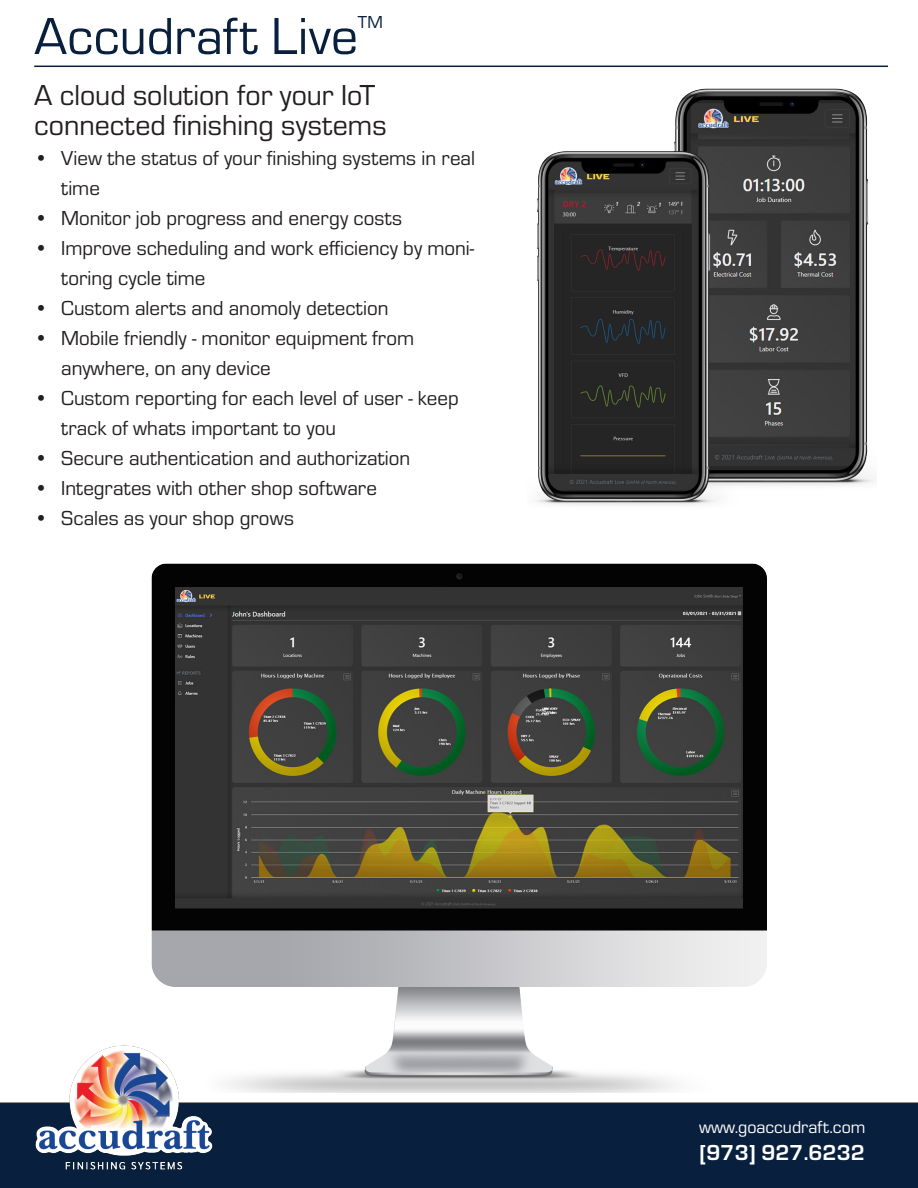
<style>
.page{position:relative;width:918px;height:1188px;background:#fff}
.page>*{position:absolute;margin:0;border:0;box-sizing:border-box;transform-origin:0 0}
.t1{font:54px "Eurostile";letter-spacing:.005em;color:#08203d}
.t2{font:30px/30px "Eurostile";color:#231f20}
.t3{font:700 22.5px "Eurostile";color:#fff}
.t4{font:21px/30px "Eurostile";color:#231f20}
.t5{font:18px "Eurostile";color:#fff}
.t6{font:18px "Eurostile";color:#09203d}
</style>
<div class="page">
<div style="left:0;top:1102px;width:918px;height:86px;background:#08203d"></div>
<img style="left:24px;top:1045px;width:199px;height:134px">
<hr style="left:34px;top:66px;width:854px;height:1px;background:#09203d">
<img style="left:535px;top:88px;width:341px;height:417px">
<img style="left:151px;top:563px;width:616px;height:530px">
<h1 class="t1" style="left:34px;top:0;width:325px">Accudraft Live</h1>
<p class="t6" style="left:358px;top:10px;width:26px">TM</p>
<p class="t2" style="left:34px;top:79px;width:354px">A cloud solution for your IoT connected finishing systems</p>
<p class="t4" style="left:61px;top:142px;width:415px;text-indent:-27px">• View the status of your finishing systems in real time</p>
<p class="t4" style="left:34px;top:202px;width:369px">• Monitor job progress and energy costs</p>
<p class="t4" style="left:61px;top:232px;width:414px;text-indent:-27px">• Improve scheduling and work efficiency by moni&shy;toring cycle time</p>
<p class="t4" style="left:34px;top:292px;width:356px">• Custom alerts and anomoly detection</p>
<p class="t4" style="left:61px;top:322px;width:354px;text-indent:-27px">• Mobile friendly - monitor equipment from anywhere, on any device</p>
<p class="t4" style="left:61px;top:382px;width:399px;text-indent:-27px">• Custom reporting for each level of user - keep track of whats important to you</p>
<p class="t4" style="left:34px;top:442px;width:378px">• Secure authentication and authorization</p>
<p class="t4" style="left:34px;top:472px;width:344px">• Integrates with other shop software</p>
<p class="t4" style="left:34px;top:502px;width:261px">• Scales as your shop grows</p>
<p class="t5" style="left:699px;top:1115px;width:168px">www.goaccudraft.com</p>
<p class="t3" style="left:699px;top:1137px;width:167px">[973] 927.6232</p>
</div>
